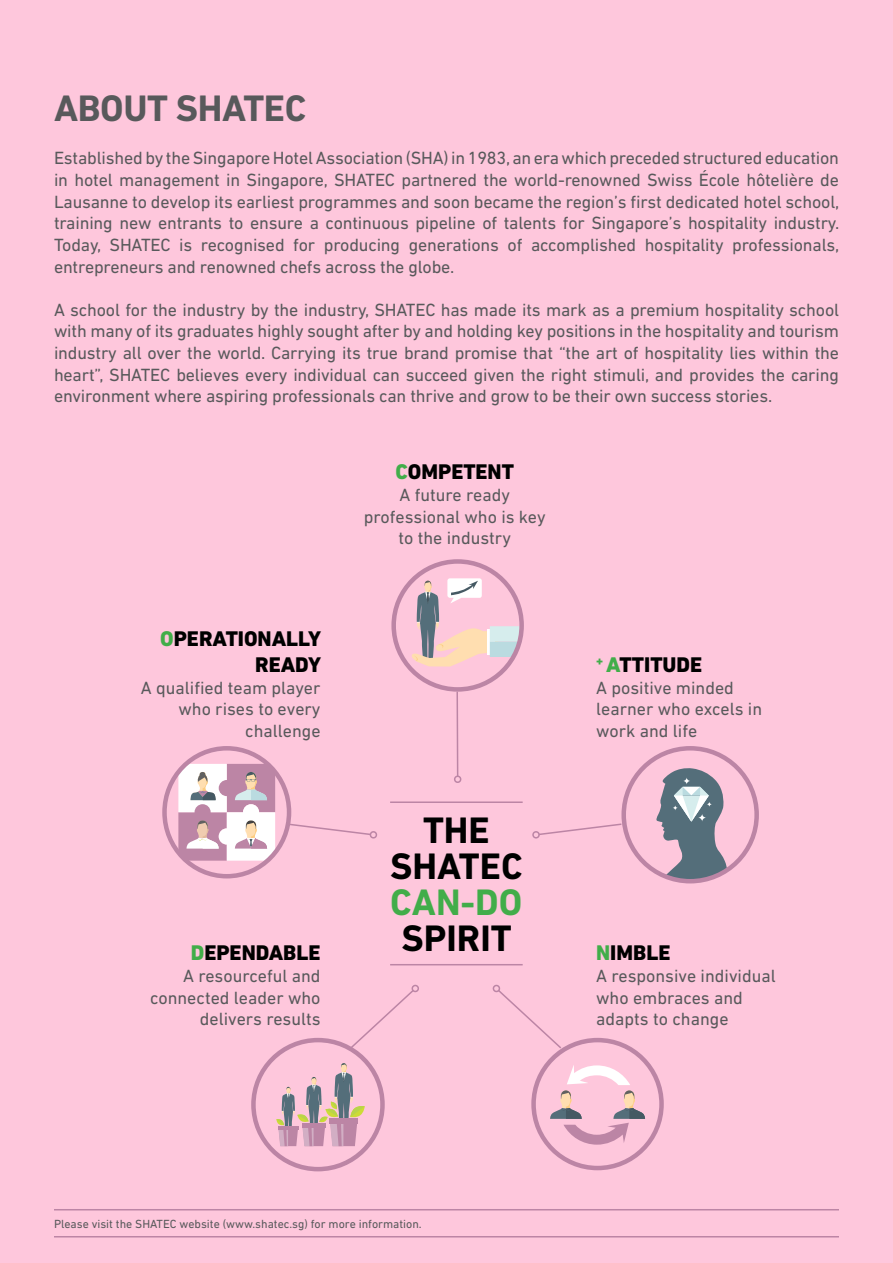
<style>
.page{position:relative;width:893px;height:1263px;background:#fec7dc}
.page>*{position:absolute;margin:0;border:0;box-sizing:border-box;transform-origin:0 0}
.t1{font:700 37.5px/36px "DIN Next LT Pro";color:#000;text-align:center}
.t2{font:700 37.5px "DIN Next LT Pro";letter-spacing:-.01em;color:#58595b}
.t3{font:700 37.5px "DIN Next LT Pro";color:#41ad49}
.t4{font:800 21.6px/26px "DIN Next LT Pro";color:#000;text-align:right}
.t5{font:18px/21.6px "DIN Next LT Pro";color:#58595b}
.t6{font:12px "DIN Next LT Pro";color:#58595b}
.s1{color:#41ad49}
</style>
<div class="page">
<hr style="left:54px;top:1236px;width:785px;height:1px;background:#bc85a5">
<hr style="left:54px;top:1209px;width:785px;height:1px;background:#bc85a5">
<svg style="left:655px;top:768px;width:72px;height:112px"></svg>
<div style="left:621px;top:746px;width:138px;height:137px;border:4px solid #bc85a5;border-radius:50%"></div>
<svg style="left:276px;top:1063px;width:89px;height:83px"></svg>
<svg style="left:178px;top:764px;width:97px;height:97px;background:#d9c0cc"></svg>
<div style="left:162px;top:746px;width:129px;height:132px;border:4px solid #bc85a5;border-radius:50%"></div>
<svg style="left:550px;top:1064px;width:95px;height:81px"></svg>
<svg style="left:532px;top:822px;width:91px;height:17px"></svg>
<svg style="left:286px;top:822px;width:91px;height:17px"></svg>
<div style="left:531px;top:1038px;width:133px;height:132px;border:4px solid #bc85a5;border-radius:50%"></div>
<svg style="left:496px;top:988px;width:67px;height:62px"></svg>
<div style="left:493px;top:985px;width:7px;height:7px;border:2px solid #bc85a5;border-radius:50%"></div>
<div style="left:251px;top:1038px;width:134px;height:133px;border:4px solid #bc85a5;border-radius:50%"></div>
<svg style="left:349px;top:988px;width:65px;height:62px"></svg>
<div style="left:412px;top:985px;width:7px;height:7px;border:2px solid #bc85a5;border-radius:50%"></div>
<svg style="left:411px;top:578px;width:108px;height:88px"></svg>
<div style="left:391px;top:559px;width:133px;height:133px;border:4px solid #bc85a5;border-radius:50%"></div>
<hr style="left:456px;top:692px;width:2px;height:84px;background:#bc85a5">
<svg style="left:454px;top:774px;width:8px;height:9px"></svg>
<hr style="left:390px;top:964px;width:133px;height:1px;background:#bc85a5">
<hr style="left:390px;top:801px;width:133px;height:2px;background:#bc85a5">
<h1 class="t2" style="left:54px;top:87px;width:254px">ABOUT SHATEC</h1>
<p class="t5" style="left:54px;top:147px;width:787px;text-align:justify">Established by the Singapore Hotel Association (SHA) in 1983, an era which preceded structured education in hotel management in Singapore, SHATEC partnered the world-renowned Swiss École hôtelière de Lausanne to develop its earliest programmes and soon became the region’s first dedicated hotel school, training new entrants to ensure a continuous pipeline of talents for Singapore’s hospitality industry.<br>Today, SHATEC is recognised for producing generations of accomplished hospitality professionals, entrepreneurs and renowned chefs across the globe.</p>
<p class="t5" style="left:54px;top:299px;width:787px;text-align:justify">A school for the industry by the industry, SHATEC has made its mark as a premium hospitality school with many of its graduates highly sought after by and holding key positions in the hospitality and tourism industry all over the world. Carrying its true brand promise that “the art of hospitality lies within the heart”, SHATEC believes every individual can succeed given the right stimuli, and provides the caring environment where aspiring professionals can thrive and grow to be their own success stories.</p>
<p class="t4" style="left:160px;top:626px;width:162px"><span class="s1">O</span>PERATIONALLY<br>READY</p>
<p class="t5" style="left:141px;top:677px;width:181px;text-align:right">A qualified team player who rises to every challenge</p>
<p class="t4" style="left:191px;top:940px;width:131px"><span class="s1">D</span>EPENDABLE</p>
<p class="t5" style="left:150px;top:965px;width:172px;text-align:right">A resourceful and connected leader who delivers results</p>
<p class="t4" style="left:395px;top:459px;width:120px"><span class="s1">C</span>OMPETENT</p>
<p class="t5" style="left:364px;top:484px;width:183px;text-align:center">A future ready professional who is key to the industry</p>
<h1 class="t1" style="left:390px;top:812px;width:134px">THE<br>SHATEC</h1>
<h1 class="t3" style="left:390px;top:880px;width:134px">CAN-DO</h1>
<h1 class="t1" style="left:402px;top:920px;width:112px">SPIRIT</h1>
<p class="t4" style="left:596px;top:652px;width:108px"><sup>+</sup> <span class="s1">A</span>TTITUDE</p>
<p class="t5" style="left:596px;top:677px;width:167px">A positive minded learner who excels in work and life</p>
<p class="t4" style="left:596px;top:940px;width:76px"><span class="s1">N</span>IMBLE</p>
<p class="t5" style="left:596px;top:965px;width:181px">A responsive individual who embraces and adapts to change</p>
<p class="t6" style="left:54px;top:1217px;width:369px">Please visit the SHATEC website (www.shatec.sg) for more information.</p>
</div>
